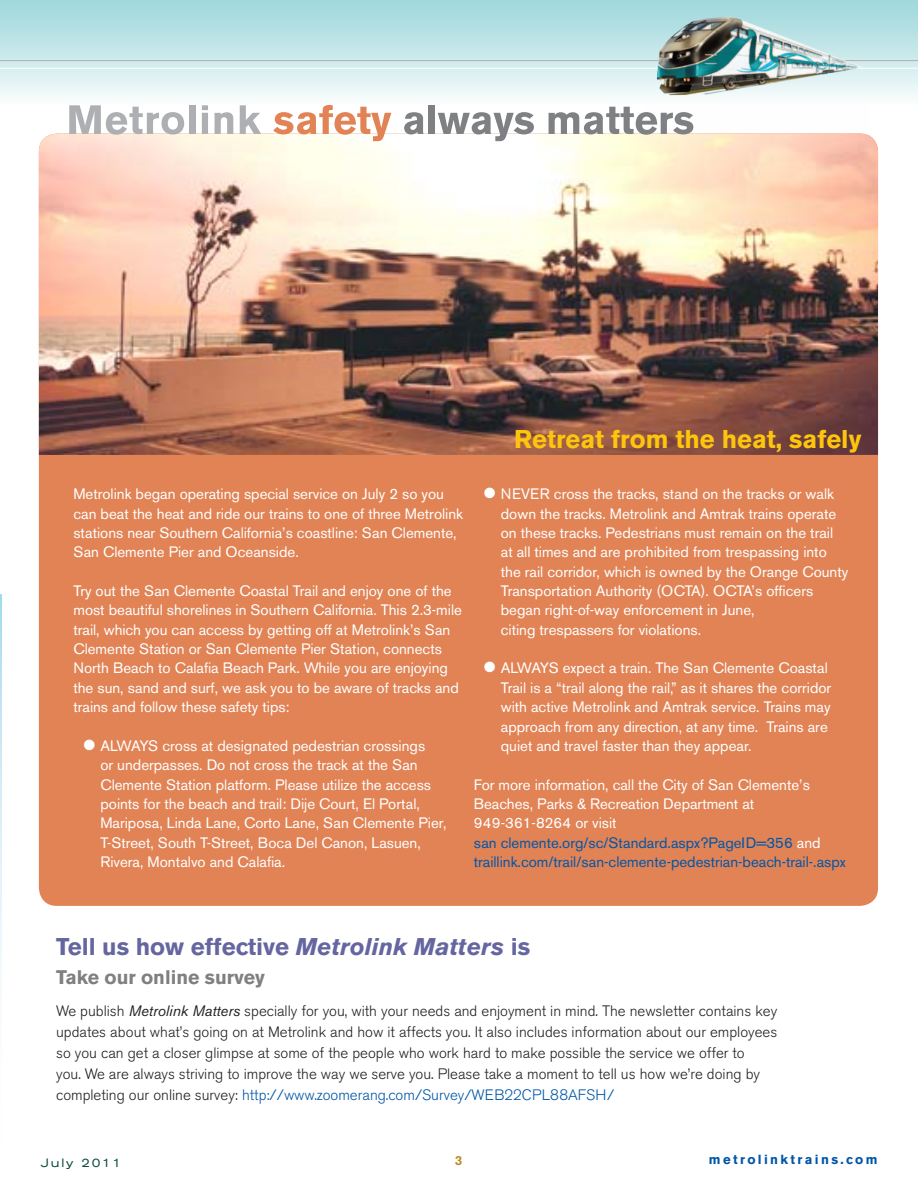
<style>
.page{position:relative;width:918px;height:1188px;background:#fff}
.page>*{position:absolute;margin:0;border:0;box-sizing:border-box;transform-origin:0 0}
.Header_2__SM_WHT{font:700 25.5px "Akzidenz Grotesk BE";color:#fec50d}
.Subhead_1__SM_GRN{font:700 24px "Akzidenz Grotesk BE";color:#6566a0}
.Subhead_1__SM_GRN-2{font:700 19.5px "Akzidenz Grotesk BE";color:#808083}
.Main_Paragraph__BLK{font:15px/19.4px "Akzidenz Grotesk BE";color:#fff}
.Main_Paragraph__BLK-2{font:300 15px/21px "Akzidenz Grotesk BE";color:#231f20}
.Main_Paragraph__BLK-3{font:15px/19.4px "Akzidenz Grotesk BE";color:#0156a8}
.t1{font:700 13.2px "Akzidenz Grotesk BE";letter-spacing:.18em;color:#0156a8}
.t2{font:500 13.2px "Akzidenz Grotesk BE";color:#bd8419}
.t3{font:expanded 12px "Akzidenz Grotesk BE";letter-spacing:.15em;color:#0e4a3f}
.s1{color:#fff}
.s2{font-style:italic}
.s3{font-weight:400;font-style:italic}
.s4{color:#0156a8}
</style>
<div class="page">
<svg style="left:0;top:594px;width:1px;height:397px"></svg>
<div style="left:0;top:0;width:918px;height:105px;background:linear-gradient(to bottom,#9bd6da,#f9fcfc)"></div>
<hr style="left:0;top:60px;width:918px;height:1px;background:#aeafb3">
<hr style="left:0;top:68px;width:918px;height:1px;background:#fff">
<img style="left:647px;top:0;width:223px;height:129px">
<div style="left:39px;top:134px;width:839px;height:772px;background:#e18355;border-radius:18px"></div>
<img style="left:39px;top:134px;width:839px;height:321px">
<svg style="left:69px;top:105px;width:115px;height:30px"></svg>
<div style="left:189px;top:105px;width:6px;height:29px;background:#aeafb3"></div>
<svg style="left:202px;top:105px;width:6px;height:29px"></svg>
<svg style="left:215px;top:112px;width:18px;height:22px"></svg>
<svg style="left:240px;top:105px;width:21px;height:29px"></svg>
<svg style="left:273px;top:105px;width:118px;height:36px"></svg>
<svg style="left:404px;top:112px;width:20px;height:23px"></svg>
<div style="left:429px;top:105px;width:6px;height:29px;background:#7e8083"></div>
<svg style="left:438px;top:112px;width:96px;height:29px"></svg>
<svg style="left:549px;top:107px;width:144px;height:28px"></svg>
<p class="Header_2__SM_WHT" style="left:514px;top:424px;width:349px">Retreat from the heat, safely</p>
<p class="Main_Paragraph__BLK" style="left:73px;top:484px;width:391px">Metrolink began operating special service on July 2 so you can beat the heat and ride our trains to one of three Metrolink stations near Southern California’s coastline: San Clemente, San Clemente Pier and Oceanside.</p>
<p class="Main_Paragraph__BLK" style="left:73px;top:581px;width:390px">Try out the San Clemente Coastal Trail and enjoy one of the most beautiful shorelines in Southern California. This 2.3-mile trail, which you can access by getting off at Metrolink’s San Clemente Station or San Clemente Pier Station, connects North Beach to Calafia Beach Park. While you are enjoying the sun, sand and surf, we ask you to be aware of tracks and trains and follow these safety tips:</p>
<p class="Main_Paragraph__BLK" style="left:100px;top:736px;width:348px;text-indent:-16px">■ ALWAYS cross at designated pedestrian crossings<br>or underpasses. Do not cross the track at the San Clemente Station platform. Please utilize the access points for the beach and trail: Dije Court, El Portal, Mariposa, Linda Lane, Corto Lane, San Clemente Pier, T-Street, South T-Street, Boca Del Canon, Lasuen, Rivera, Montalvo and Calafia.</p>
<p class="Main_Paragraph__BLK" style="left:501px;top:484px;width:349px;text-indent:-16px">■ NEVER cross the tracks, stand on the tracks or walk down the tracks. Metrolink and Amtrak trains operate on these tracks. Pedestrians must remain on the trail at all times and are prohibited from trespassing into the rail corridor, which is owned by the Orange County Transportation Authority (OCTA). OCTA’s officers began right-of-way enforcement in June,<br>citing trespassers for violations.</p>
<p class="Main_Paragraph__BLK" style="left:501px;top:659px;width:332px;text-indent:-16px">■ ALWAYS expect a train. The San Clemente Coastal Trail is a “trail along the rail,” as it shares the corridor with active Metrolink and Amtrak service. Trains may approach from any direction, at any time. Trains are quiet and travel faster than they appear.</p>
<p class="Main_Paragraph__BLK-3" style="left:474px;top:775px;width:373px"><span class="s1">For more information, call the City of San Clemente’s Beaches, Parks &amp; Recreation Department at 949-361-8264 or visit<br></span>san clemente.org/sc/Standard.aspx?PageID=356 <span class="s1">and </span>traillink.com/trail/san-clemente-pedestrian-beach-trail-.aspx</p>
<p class="Subhead_1__SM_GRN" style="left:56px;top:933px;width:476px">Tell us how effective <span class="s2">Metrolink Matters</span> is</p>
<p class="Subhead_1__SM_GRN-2" style="left:56px;top:966px;width:210px">Take our online survey</p>
<p class="Main_Paragraph__BLK-2" style="left:56px;top:1000px;width:723px">We publish <span class="s3">Metrolink Matters</span> specially for you, with your needs and enjoyment in mind. The newsletter contains key updates about what’s going on at Metrolink and how it affects you. It also includes information about our employees so you can get a closer glimpse at some of the people who work hard to make possible the service we offer to<br>you. We are always striving to improve the way we serve you. Please take a moment to tell us how we’re doing by completing our online survey: <span class="s4">http://www.zoomerang.com/Survey/WEB22CPL88AFSH/</span></p>
<p class="t3" style="left:40px;top:1156px;width:82px">July 2011</p>
<p class="t2" style="left:455px;top:1152px;width:9px">3</p>
<p class="t1" style="left:709px;top:1152px;width:170px">metrolinktrains.com</p>
</div>
